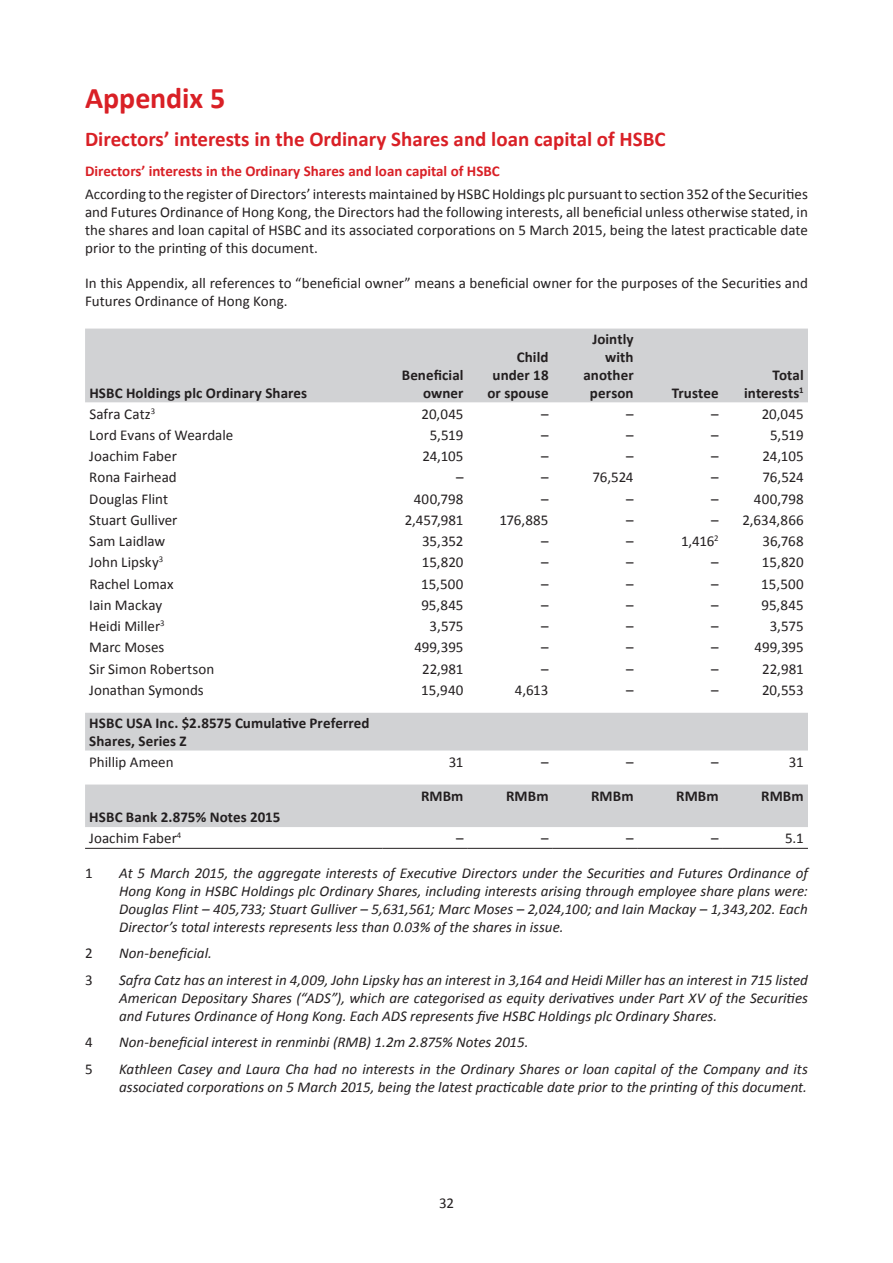
<style>
.page{position:relative;width:893px;height:1263px;background:#fff}
.page>*{position:absolute;margin:0;border:0;box-sizing:border-box;transform-origin:0 0}
.t1{font:700 30px "Calibri";letter-spacing:-.005em;color:#d92026}
.t2{font:700 21px "Calibri";color:#d92026}
.t3{font:15px/18px "Calibri";color:#231f20;text-align:justify}
.t4{font:italic 15px/18px "Calibri";color:#231f20;text-align:justify}
.t5{font:700 15px/18px "Calibri";letter-spacing:.005em;color:#231f20;text-align:right}
.t6{font:700 15px "Calibri";color:#d92026}
.s1{font-weight:400}
</style>
<div class="page">
<svg style="left:85px;top:329px;width:723px;height:498px"></svg>
<hr style="left:85px;top:848px;width:298px;height:1px;background:#231f20">
<hr style="left:383px;top:848px;width:85px;height:1px;background:#231f20">
<hr style="left:468px;top:848px;width:85px;height:1px;background:#231f20">
<hr style="left:553px;top:848px;width:85px;height:1px;background:#231f20">
<hr style="left:638px;top:848px;width:85px;height:1px;background:#231f20">
<hr style="left:723px;top:848px;width:85px;height:1px;background:#231f20">
<h1 class="t1" style="left:85px;top:78px;width:142px">Appendix 5</h1>
<h2 class="t2" style="left:85px;top:125px;width:582px">Directors’ interests in the Ordinary Shares and loan capital of HSBC</h2>
<p class="t6" style="left:85px;top:162px;width:416px">Directors’ interests in the Ordinary Shares and loan capital of HSBC</p>
<p class="t3" style="left:85px;top:185px;width:724px">According to the register of Directors’ interests maintained by HSBC Holdings plc pursuant to section 352 of the Securities and Futures Ordinance of Hong Kong, the Directors had the following interests, all beneficial unless otherwise stated, in the shares and loan capital of HSBC and its associated corporations on 5 March 2015, being the latest practicable date prior to the printing of this document.</p>
<p class="t3" style="left:85px;top:274px;width:724px">In this Appendix, all references to “beneficial owner” means a beneficial owner for the purposes of the Securities and<br>Futures Ordinance of Hong Kong.</p>
<p class="t5" style="left:89px;top:384px;width:219px">HSBC Holdings plc Ordinary Shares</p>
<p class="t5" style="left:402px;top:366px;width:63px">Beneficial owner</p>
<p class="t5" style="left:487px;top:348px;width:63px">Child under 18 or spouse</p>
<p class="t5" style="left:583px;top:330px;width:52px">Jointly with another person</p>
<p class="t5" style="left:672px;top:384px;width:48px">Trustee</p>
<p class="t5" style="left:744px;top:366px;width:61px">Total interests<sup>1</sup></p>
<p class="t3" style="left:89px;top:405px;width:68px">Safra Catz<sup>3</sup></p>
<p class="t3" style="left:422px;top:405px;width:43px">20,045</p>
<p class="t3" style="left:541px;top:405px;width:9px">–</p>
<p class="t3" style="left:626px;top:405px;width:9px">–</p>
<p class="t3" style="left:711px;top:405px;width:9px">–</p>
<p class="t3" style="left:762px;top:405px;width:43px">20,045</p>
<p class="t3" style="left:89px;top:426px;width:146px">Lord Evans of Weardale</p>
<p class="t3" style="left:430px;top:426px;width:35px">5,519</p>
<p class="t3" style="left:541px;top:426px;width:9px">–</p>
<p class="t3" style="left:626px;top:426px;width:9px">–</p>
<p class="t3" style="left:711px;top:426px;width:9px">–</p>
<p class="t3" style="left:770px;top:426px;width:35px">5,519</p>
<p class="t3" style="left:89px;top:447px;width:89px">Joachim Faber</p>
<p class="t3" style="left:422px;top:447px;width:43px">24,105</p>
<p class="t3" style="left:541px;top:447px;width:9px">–</p>
<p class="t3" style="left:626px;top:447px;width:9px">–</p>
<p class="t3" style="left:711px;top:447px;width:9px">–</p>
<p class="t3" style="left:763px;top:447px;width:43px">24,105</p>
<p class="t3" style="left:89px;top:468px;width:89px">Rona Fairhead</p>
<p class="t3" style="left:456px;top:468px;width:9px">–</p>
<p class="t3" style="left:541px;top:468px;width:9px">–</p>
<p class="t3" style="left:592px;top:468px;width:43px">76,524</p>
<p class="t3" style="left:711px;top:468px;width:9px">–</p>
<p class="t3" style="left:762px;top:468px;width:43px">76,524</p>
<p class="t3" style="left:89px;top:490px;width:80px">Douglas Flint</p>
<p class="t3" style="left:414px;top:490px;width:51px">400,798</p>
<p class="t3" style="left:541px;top:490px;width:9px">–</p>
<p class="t3" style="left:626px;top:490px;width:9px">–</p>
<p class="t3" style="left:711px;top:490px;width:94px">– 400,798</p>
<p class="t3" style="left:89px;top:511px;width:90px">Stuart Gulliver</p>
<p class="t3" style="left:405px;top:511px;width:60px">2,457,981</p>
<p class="t3" style="left:499px;top:511px;width:51px">176,885</p>
<p class="t3" style="left:626px;top:511px;width:9px">–</p>
<p class="t3" style="left:711px;top:511px;width:94px">– 2,634,866</p>
<p class="t3" style="left:89px;top:532px;width:78px">Sam Laidlaw</p>
<p class="t3" style="left:422px;top:532px;width:43px">35,352</p>
<p class="t3" style="left:541px;top:532px;width:9px">–</p>
<p class="t3" style="left:626px;top:532px;width:9px">–</p>
<p class="t3" style="left:681px;top:532px;width:39px">1,416<sup>2</sup></p>
<p class="t3" style="left:762px;top:532px;width:43px">36,768</p>
<p class="t3" style="left:89px;top:553px;width:75px">John Lipsky<sup>3</sup></p>
<p class="t3" style="left:422px;top:553px;width:43px">15,820</p>
<p class="t3" style="left:541px;top:553px;width:9px">–</p>
<p class="t3" style="left:626px;top:553px;width:9px">–</p>
<p class="t3" style="left:711px;top:553px;width:9px">–</p>
<p class="t3" style="left:762px;top:553px;width:43px">15,820</p>
<p class="t3" style="left:89px;top:575px;width:86px">Rachel Lomax</p>
<p class="t3" style="left:421px;top:575px;width:44px">15,500</p>
<p class="t3" style="left:541px;top:575px;width:9px">–</p>
<p class="t3" style="left:626px;top:575px;width:9px">–</p>
<p class="t3" style="left:711px;top:575px;width:9px">–</p>
<p class="t3" style="left:761px;top:575px;width:44px">15,500</p>
<p class="t3" style="left:89px;top:596px;width:74px">Iain Mackay</p>
<p class="t3" style="left:421px;top:596px;width:44px">95,845</p>
<p class="t3" style="left:541px;top:596px;width:9px">–</p>
<p class="t3" style="left:626px;top:596px;width:9px">–</p>
<p class="t3" style="left:711px;top:596px;width:9px">–</p>
<p class="t3" style="left:762px;top:596px;width:44px">95,845</p>
<p class="t3" style="left:89px;top:617px;width:77px">Heidi Miller<sup>3</sup></p>
<p class="t3" style="left:430px;top:617px;width:35px">3,575</p>
<p class="t3" style="left:541px;top:617px;width:9px">–</p>
<p class="t3" style="left:626px;top:617px;width:9px">–</p>
<p class="t3" style="left:711px;top:617px;width:9px">–</p>
<p class="t3" style="left:770px;top:617px;width:35px">3,575</p>
<p class="t3" style="left:89px;top:638px;width:77px">Marc Moses</p>
<p class="t3" style="left:414px;top:638px;width:51px">499,395</p>
<p class="t3" style="left:541px;top:638px;width:9px">–</p>
<p class="t3" style="left:626px;top:638px;width:9px">–</p>
<p class="t3" style="left:711px;top:638px;width:94px">– 499,395</p>
<p class="t3" style="left:89px;top:660px;width:127px">Sir Simon Robertson</p>
<p class="t3" style="left:422px;top:660px;width:43px">22,981</p>
<p class="t3" style="left:541px;top:660px;width:9px">–</p>
<p class="t3" style="left:626px;top:660px;width:9px">–</p>
<p class="t3" style="left:711px;top:660px;width:9px">–</p>
<p class="t3" style="left:762px;top:660px;width:43px">22,981</p>
<p class="t3" style="left:89px;top:681px;width:116px">Jonathan Symonds</p>
<p class="t3" style="left:421px;top:681px;width:44px">15,940</p>
<p class="t3" style="left:515px;top:681px;width:35px">4,613</p>
<p class="t3" style="left:626px;top:681px;width:9px">–</p>
<p class="t3" style="left:711px;top:681px;width:9px">–</p>
<p class="t3" style="left:762px;top:681px;width:43px">20,553</p>
<p class="t5" style="left:89px;top:714px;width:282px;text-align:left">HSBC USA Inc. $2.8575 Cumulative Preferred<br>Shares, Series Z</p>
<p class="t3" style="left:89px;top:753px;width:86px">Phillip Ameen</p>
<p class="t3" style="left:449px;top:753px;width:16px">31</p>
<p class="t3" style="left:541px;top:753px;width:9px">–</p>
<p class="t3" style="left:626px;top:753px;width:9px">–</p>
<p class="t3" style="left:711px;top:753px;width:9px">–</p>
<p class="t3" style="left:789px;top:753px;width:16px">31</p>
<p class="t5" style="left:421px;top:787px;width:44px">RMBm</p>
<p class="t5" style="left:506px;top:787px;width:44px">RMBm</p>
<p class="t5" style="left:591px;top:787px;width:44px">RMBm</p>
<p class="t5" style="left:676px;top:787px;width:44px">RMBm</p>
<p class="t5" style="left:761px;top:787px;width:44px">RMBm</p>
<p class="t5" style="left:89px;top:806px;width:193px;line-height:21px;text-align:left">HSBC Bank 2.875% Notes 2015<br><span class="s1">Joachim Faber</span><sup>4</sup></p>
<p class="t3" style="left:456px;top:829px;width:9px">–</p>
<p class="t3" style="left:541px;top:829px;width:9px">–</p>
<p class="t3" style="left:626px;top:829px;width:9px">–</p>
<p class="t3" style="left:711px;top:829px;width:9px">–</p>
<p class="t3" style="left:785px;top:829px;width:20px">5.1</p>
<p class="t3" style="left:85px;top:864px;width:9px">1</p>
<p class="t4" style="left:119px;top:863px;width:690px">At 5 March 2015, the aggregate interests of Executive Directors under the Securities and Futures Ordinance of Hong Kong in HSBC Holdings plc Ordinary Shares, including interests arising through employee share plans were:<br>Douglas Flint – 405,733; Stuart Gulliver – 5,631,561; Marc Moses – 2,024,100; and Iain Mackay – 1,343,202. Each Director’s total interests represents less than 0.03% of the shares in issue.</p>
<p class="t3" style="left:85px;top:944px;width:9px">2</p>
<p class="t4" style="left:119px;top:944px;width:94px">Non-beneficial.</p>
<p class="t3" style="left:85px;top:971px;width:9px">3</p>
<p class="t4" style="left:119px;top:970px;width:690px">Safra Catz has an interest in 4,009, John Lipsky has an interest in 3,164 and Heidi Miller has an interest in 715 listed American Depositary Shares (“ADS”), which are categorised as equity derivatives under Part XV of the Securities and Futures Ordinance of Hong Kong. Each ADS represents five HSBC Holdings plc Ordinary Shares.</p>
<p class="t3" style="left:85px;top:1033px;width:9px">4</p>
<p class="t4" style="left:119px;top:1033px;width:411px">Non-beneficial interest in renminbi (RMB) 1.2m 2.875% Notes 2015.</p>
<p class="t3" style="left:85px;top:1060px;width:9px">5</p>
<p class="t4" style="left:119px;top:1059px;width:690px">Kathleen Casey and Laura Cha had no interests in the Ordinary Shares or loan capital of the Company and its associated corporations on 5 March 2015, being the latest practicable date prior to the printing of this document.</p>
<p class="t3" style="left:439px;top:1194px;width:16px">32</p>
</div>
